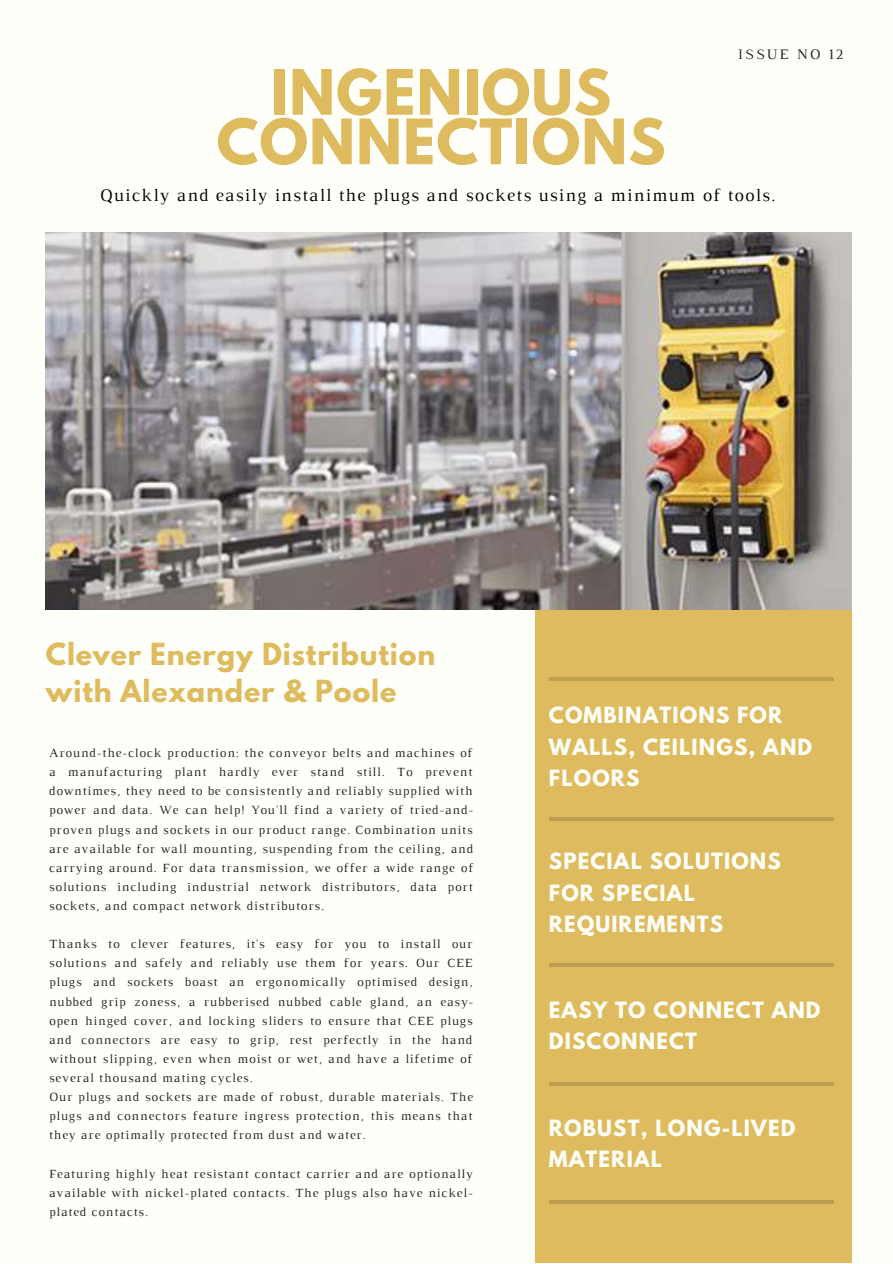
<style>
.page{position:relative;width:893px;height:1264px;background:#fff}
.page>*{position:absolute;margin:0;border:0;box-sizing:border-box;transform-origin:0 0}
.t1{font:700 55.5px/49.5px "League Spartan";letter-spacing:.02em;color:#dfbb5f;text-align:center}
.t2{font:700 27px/37px "League Spartan";letter-spacing:.03em;color:#dfbb5f}
.t3{font:700 19.8px/31.5px "League Spartan";letter-spacing:.06em;color:#fffff9}
.t4{font:18px "Luthier";letter-spacing:.07em;color:#000}
.t5{font:14.85px "Luthier";letter-spacing:.14em;color:#222}
.t6{font:12.75px/19px "Luthier";letter-spacing:.07em;color:#222;text-align:justify}
</style>
<div class="page">
<div style="left:0;top:0;width:892px;height:1262px;background:#fffff9"></div>
<div style="left:535px;top:581px;width:316px;height:681px;background:#dfbb5f"></div>
<hr style="left:549px;top:817px;width:285px;height:3px;background:#000">
<hr style="left:549px;top:963px;width:285px;height:3px;background:#000">
<hr style="left:549px;top:1082px;width:285px;height:3px;background:#000">
<hr style="left:549px;top:1200px;width:285px;height:3px;background:#000">
<hr style="left:549px;top:677px;width:285px;height:4px;background:#be9f51">
<img style="left:46px;top:232px;width:805px;height:377px">
<p class="t5" style="left:737px;top:49px;width:107px">ISSUE NO 12</p>
<h1 class="t1" style="left:216px;top:75px;width:450px">INGENIOUS<br>CONNECTIONS</h1>
<h3 class="t4" style="left:100px;top:188px;width:677px">Quickly and easily install the plugs and sockets using a minimum of tools.</h3>
<h2 class="t2" style="left:46px;top:638px;width:391px">Clever Energy Distribution with Alexander &amp; Poole</h2>
<p class="t6" style="left:49px;top:744px;width:425px">Around-the-clock production: the conveyor belts and machines of a manufacturing plant hardly ever stand still. To prevent downtimes, they need to be consistently and reliably supplied with power and data. We can help! You'll find a variety of tried-and&shy;proven plugs and sockets in our product range. Combination units are available for wall mounting, suspending from the ceiling, and carrying around. For data transmission, we offer a wide range of solutions including industrial network distributors, data port sockets, and compact network distributors.</p>
<p class="t6" style="left:49px;top:935px;width:426px;text-align:left">Thanks to clever features, it's easy for you to install our solutions and safely and reliably use them for years. Our CEE plugs and sockets boast an ergonomically optimised design, nubbed grip zoness, a rubberised nubbed cable gland, an easy&shy;open hinged cover, and locking sliders to ensure that CEE plugs and connectors are easy to grip, rest perfectly in the hand without slipping, even when moist or wet, and have a lifetime of several thousand mating cycles.<br>Our plugs and sockets are made of robust, durable materials. The plugs and connectors feature ingress protection, this means that they are optimally protected from dust and water.</p>
<p class="t6" style="left:49px;top:1164px;width:425px">Featuring highly heat resistant contact carrier and are optionally available with nickel-plated contacts. The plugs also have nickel&shy;plated contacts.</p>
<h3 class="t3" style="left:549px;top:701px;width:265px">COMBINATIONS FOR<br>WALLS, CEILINGS, AND<br>FLOORS</h3>
<h3 class="t3" style="left:549px;top:848px;width:233px">SPECIAL SOLUTIONS<br>FOR SPECIAL<br>REQUIREMENTS</h3>
<h3 class="t3" style="left:549px;top:996px;width:273px">EASY TO CONNECT AND<br>DISCONNECT</h3>
<h3 class="t3" style="left:549px;top:1114px;width:248px">ROBUST, LONG-LIVED<br>MATERIAL</h3>
</div>
